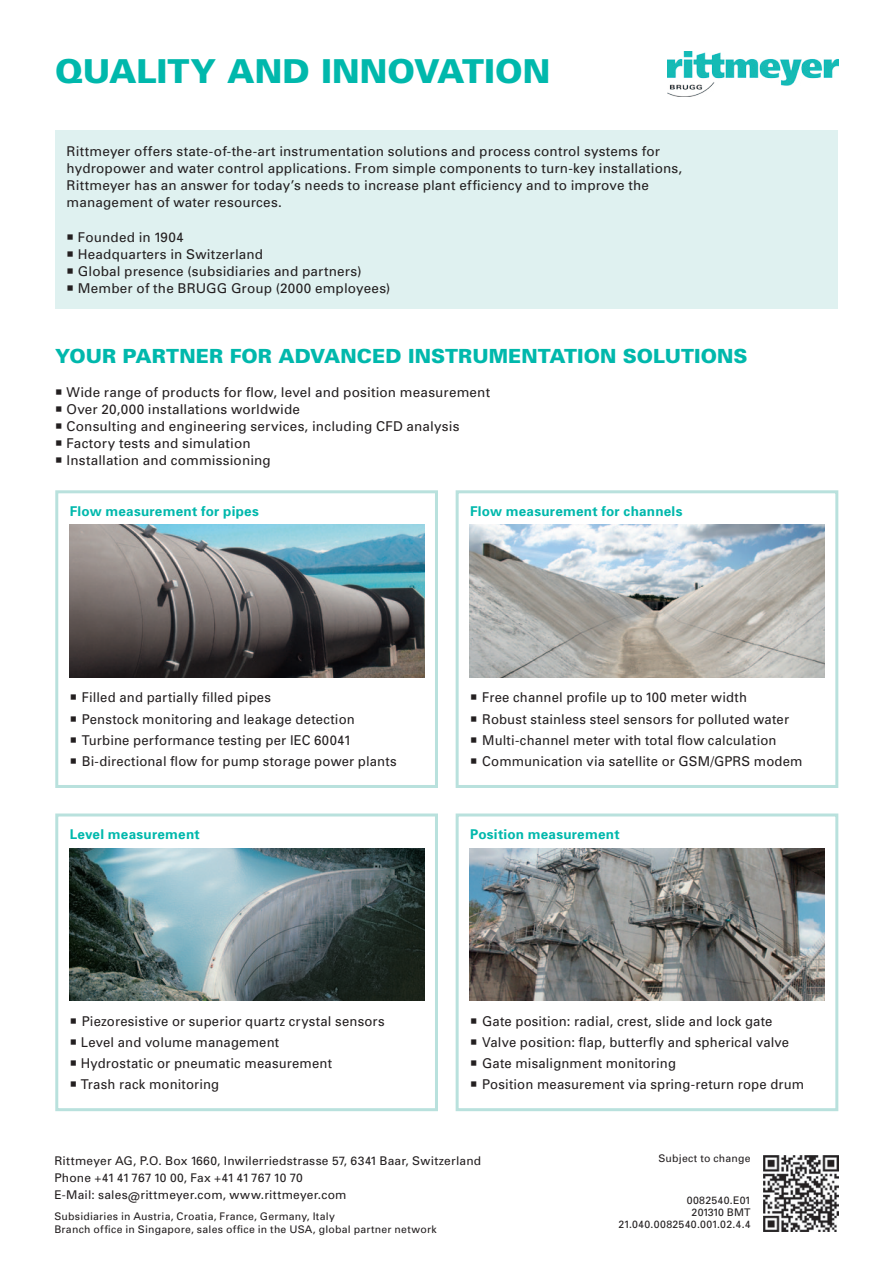
<style>
.page{position:relative;width:893px;height:1263px;background:#fff}
.page>*{position:absolute;margin:0;border:0;box-sizing:border-box;transform-origin:0 0}
.t1{font:900 33px "Univers";color:#00b8ac}
.t2{font:900 19.5px "Univers";letter-spacing:.005em;color:#00b8ac}
.t3{font:13.5px/17.1px "Univers";letter-spacing:.015em;color:#231f20}
.t4{font:700 13.5px "Univers";letter-spacing:.02em;color:#00b8ac}
.t5{font:12px/17px "Univers";letter-spacing:.015em;color:#231f20}
.t6{font:10.5px/12px "Univers";letter-spacing:.02em;color:#231f20;text-align:right}
</style>
<div class="page">
<div style="left:55px;top:490px;width:383px;height:298px;border:3px solid #b9e1dd"></div>
<div style="left:456px;top:490px;width:382px;height:298px;border:3px solid #b9e1dd"></div>
<div style="left:55px;top:813px;width:383px;height:298px;border:3px solid #b9e1dd"></div>
<div style="left:456px;top:813px;width:382px;height:298px;border:3px solid #b9e1dd"></div>
<img style="left:668px;top:51px;width:170px;height:45px">
<div style="left:55px;top:131px;width:783px;height:178px;background:#dff1f0"></div>
<img style="left:69px;top:525px;width:355px;height:152px">
<img style="left:470px;top:525px;width:355px;height:152px">
<img style="left:69px;top:848px;width:355px;height:152px">
<img style="left:470px;top:848px;width:355px;height:152px">
<img style="left:763px;top:1155px;width:76px;height:76px">
<h1 class="t1" style="left:55px;top:51px;width:496px">QUALITY AND INNOVATION</h1>
<p class="t3" style="left:67px;top:142px;width:617px">Rittmeyer offers state-of-the-art instrumentation solutions and process control systems for hydropower and water control applications. From simple components to turn-key installations, Rittmeyer has an answer for today’s needs to increase plant efficiency and to improve the management of water resources.</p>
<p class="t3" style="left:67px;top:228px;width:119px">○ Founded in 1904</p>
<p class="t3" style="left:67px;top:245px;width:198px">○ Headquarters in Switzerland</p>
<p class="t3" style="left:67px;top:262px;width:296px">○ Global presence (subsidiaries and partners)</p>
<p class="t3" style="left:67px;top:279px;width:325px">○ Member of the BRUGG Group (2000 employees)</p>
<h2 class="t2" style="left:55px;top:344px;width:694px">YOUR PARTNER FOR ADVANCED INSTRUMENTATION SOLUTIONS</h2>
<p class="t3" style="left:55px;top:383px;width:436px">○ Wide range of products for flow, level and position measurement</p>
<p class="t3" style="left:55px;top:400px;width:246px">○ Over 20,000 installations worldwide</p>
<p class="t3" style="left:55px;top:417px;width:406px">○ Consulting and engineering services, including CFD analysis</p>
<p class="t3" style="left:55px;top:434px;width:197px">○ Factory tests and simulation</p>
<p class="t3" style="left:55px;top:452px;width:217px">○ Installation and commissioning</p>
<p class="t4" style="left:70px;top:502px;width:191px">Flow measurement for pipes</p>
<p class="t4" style="left:470px;top:502px;width:214px">Flow measurement for channels</p>
<p class="t3" style="left:70px;top:689px;width:203px">○ Filled and partially filled pipes</p>
<p class="t3" style="left:70px;top:710px;width:286px">○ Penstock monitoring and leakage detection</p>
<p class="t3" style="left:70px;top:731px;width:283px">○ Turbine performance testing per IEC 60041</p>
<p class="t3" style="left:70px;top:752px;width:328px">○ Bi-directional flow for pump storage power plants</p>
<p class="t3" style="left:470px;top:689px;width:278px">○ Free channel profile up to 100 meter width</p>
<p class="t3" style="left:470px;top:710px;width:320px">○ Robust stainless steel sensors for polluted water</p>
<p class="t3" style="left:470px;top:731px;width:308px">○ Multi-channel meter with total flow calculation</p>
<p class="t3" style="left:470px;top:752px;width:334px">○ Communication via satellite or GSM/GPRS modem</p>
<p class="t4" style="left:70px;top:825px;width:131px">Level measurement</p>
<p class="t4" style="left:470px;top:825px;width:151px">Position measurement</p>
<p class="t3" style="left:70px;top:1012px;width:316px">○ Piezoresistive or superior quartz crystal sensors</p>
<p class="t3" style="left:70px;top:1033px;width:211px">○ Level and volume management</p>
<p class="t3" style="left:70px;top:1054px;width:264px">○ Hydrostatic or pneumatic measurement</p>
<p class="t3" style="left:70px;top:1075px;width:151px">○ Trash rack monitoring</p>
<p class="t3" style="left:470px;top:1012px;width:304px">○ Gate position: radial, crest, slide and lock gate</p>
<p class="t3" style="left:470px;top:1033px;width:321px">○ Valve position: flap, butterfly and spherical valve</p>
<p class="t3" style="left:470px;top:1054px;width:207px">○ Gate misalignment monitoring</p>
<p class="t3" style="left:470px;top:1075px;width:336px">○ Position measurement via spring-return rope drum</p>
<p class="t5" style="left:54px;top:1152px;width:428px">Rittmeyer AG, P.O. Box 1660, Inwilerriedstrasse 57, 6341 Baar, Switzerland<br>Phone +41 41 767 10 00, Fax +41 41 767 10 70<br>E-Mail: sales@rittmeyer.com, www.rittmeyer.com</p>
<p class="t6" style="left:54px;top:1210px;width:384px;line-height:12.8px;text-align:left">Subsidiaries in Austria, Croatia, France, Germany, Italy<br>Branch office in Singapore, sales office in the USA, global partner network</p>
<p class="t6" style="left:658px;top:1152px;width:94px">Subject to change</p>
<p class="t6" style="left:619px;top:1194px;width:134px">0082540.E01<br>201310 BMT<br>21.040.0082540.001.02.4.4</p>
</div>
